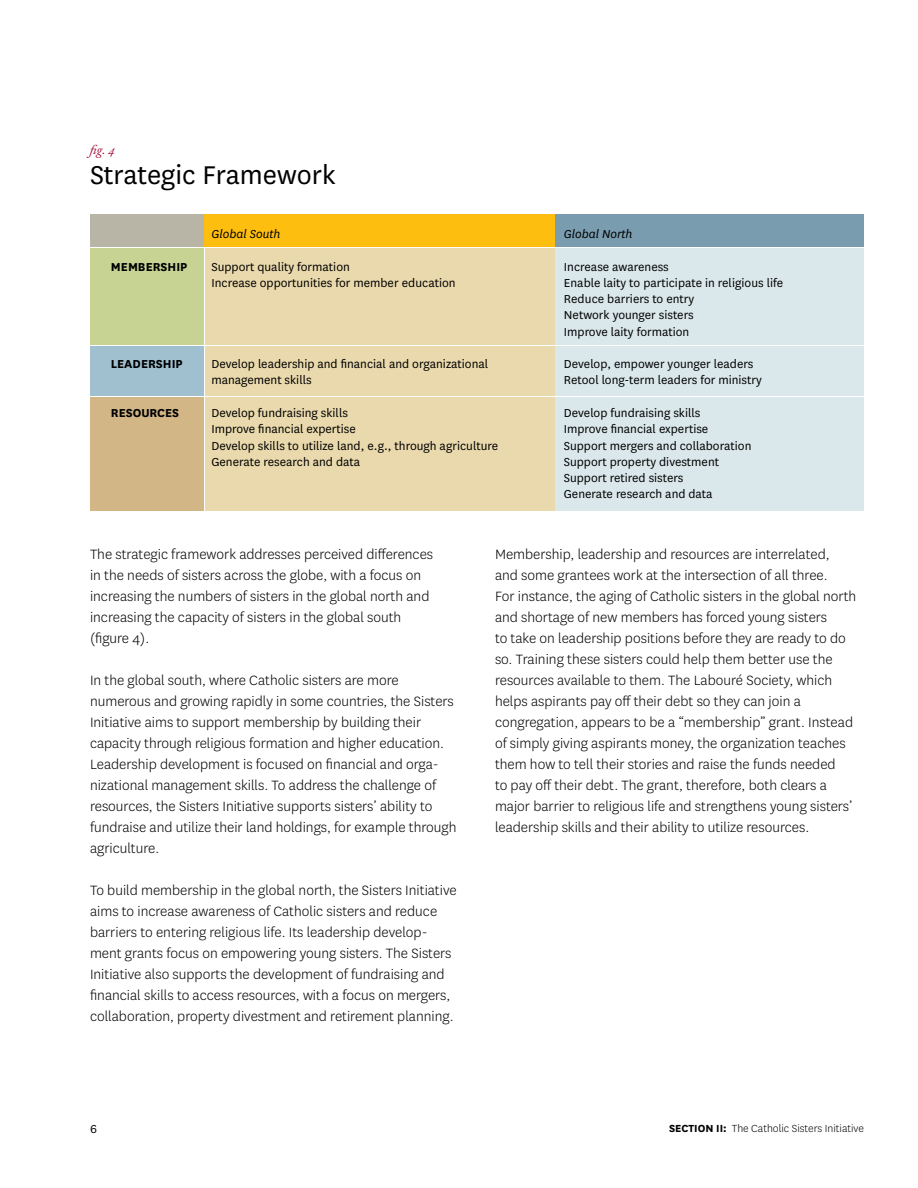
<style>
.page{position:relative;width:918px;height:1188px;background:#fff}
.page>*{position:absolute;margin:0;border:0;box-sizing:border-box;transform-origin:0 0}
.t1{font:30px "National";color:#000}
.t2{font:300 15.75px/21px "National";color:#000}
.t3{font:13.5px/16.2px "National";color:#000}
.t4{font:700 13.5px "National";color:#000}
.t5{font:italic 13.5px "National";color:#000}
.t6{font:13.5px "Adobe Caslon Italic Os F";color:#a30b35}
.t7{font:300 12px "National";color:#000}
.s1{font-weight:700}
</style>
<div class="page">
<div style="left:205px;top:249px;width:349px;height:96px;background:#e9d9ac"></div>
<div style="left:205px;top:346px;width:349px;height:50px;background:#e9d9ac"></div>
<div style="left:205px;top:398px;width:349px;height:113px;background:#e9d9ac"></div>
<div style="left:90px;top:249px;width:113px;height:96px;background:#c6d393"></div>
<div style="left:90px;top:346px;width:113px;height:50px;background:#a0c0cf"></div>
<div style="left:90px;top:398px;width:113px;height:113px;background:#d2b686"></div>
<div style="left:205px;top:214px;width:350px;height:33px;background:#febe10"></div>
<div style="left:556px;top:249px;width:308px;height:96px;background:#dbe8eb"></div>
<div style="left:556px;top:214px;width:308px;height:33px;background:#799caf"></div>
<div style="left:556px;top:346px;width:308px;height:50px;background:#dbe8eb"></div>
<div style="left:556px;top:398px;width:308px;height:113px;background:#dbe8eb"></div>
<div style="left:90px;top:214px;width:113px;height:33px;background:#b8b5a6"></div>
<p class="t6" style="left:90px;top:142px;width:27px">fig. 4</p>
<h1 class="t1" style="left:90px;top:155px;width:247px">Strategic Framework</h1>
<p class="t5" style="left:211px;top:226px;width:70px">Global South</p>
<p class="t5" style="left:564px;top:226px;width:70px">Global North</p>
<p class="t4" style="left:111px;top:257px;width:78px">MEMBERSHIP</p>
<p class="t3" style="left:211px;top:258px;width:140px">Support quality formation</p>
<p class="t3" style="left:564px;top:258px;width:106px">Increase awareness</p>
<p class="t3" style="left:211px;top:274px;width:246px">Increase opportunities for member education</p>
<p class="t3" style="left:564px;top:274px;width:221px">Enable laity to participate in religious life<br>Reduce barriers to entry<br>Network younger sisters<br>Improve laity formation</p>
<p class="t4" style="left:111px;top:355px;width:73px">LEADERSHIP</p>
<p class="t3" style="left:211px;top:355px;width:278px">Develop leadership and financial and organizational</p>
<p class="t3" style="left:564px;top:355px;width:191px">Develop, empower younger leaders</p>
<p class="t3" style="left:211px;top:372px;width:102px">management skills</p>
<p class="t3" style="left:564px;top:372px;width:200px">Retool long-term leaders for ministry</p>
<p class="t4" style="left:111px;top:403px;width:70px">RESOURCES</p>
<p class="t3" style="left:211px;top:404px;width:138px">Develop fundraising skills</p>
<p class="t3" style="left:564px;top:404px;width:138px">Develop fundraising skills</p>
<p class="t3" style="left:211px;top:421px;width:146px">Improve financial expertise</p>
<p class="t3" style="left:564px;top:421px;width:146px">Improve financial expertise</p>
<p class="t3" style="left:211px;top:437px;width:288px">Develop skills to utilize land, e.g., through agriculture</p>
<p class="t3" style="left:564px;top:437px;width:189px">Support mergers and collaboration</p>
<p class="t3" style="left:211px;top:453px;width:150px">Generate research and data</p>
<p class="t3" style="left:564px;top:453px;width:157px">Support property divestment<br>Support retired sisters<br>Generate research and data</p>
<p class="t2" style="left:90px;top:543px;width:345px">The strategic framework addresses perceived differences in the needs of sisters across the globe, with a focus on increasing the numbers of sisters in the global north and increasing the capacity of sisters in the global south (figure 4).</p>
<p class="t2" style="left:90px;top:669px;width:368px">In the global south, where Catholic sisters are more numerous and growing rapidly in some countries, the Sisters Initiative aims to support membership by building their capacity through religious formation and higher education.<br>Leadership development is focused on financial and orga&shy;nizational management skills. To address the challenge of resources, the Sisters Initiative supports sisters’ ability to fundraise and utilize their land holdings, for example through agriculture.</p>
<p class="t2" style="left:90px;top:879px;width:368px">To build membership in the global north, the Sisters Initiative aims to increase awareness of Catholic sisters and reduce barriers to entering religious life. Its leadership develop&shy;ment grants focus on empowering young sisters. The Sisters Initiative also supports the development of fundraising and financial skills to access resources, with a focus on mergers, collaboration, property divestment and retirement planning.</p>
<p class="t2" style="left:495px;top:543px;width:363px">Membership, leadership and resources are interrelated, and some grantees work at the intersection of all three.<br>For instance, the aging of Catholic sisters in the global north and shortage of new members has forced young sisters<br>to take on leadership positions before they are ready to do so. Training these sisters could help them better use the resources available to them. The Labouré Society, which helps aspirants pay off their debt so they can join a congregation, appears to be a “membership” grant. Instead of simply giving aspirants money, the organization teaches them how to tell their stories and raise the funds needed<br>to pay off their debt. The grant, therefore, both clears a major barrier to religious life and strengthens young sisters’ leadership skills and their ability to utilize resources.</p>
<p class="t3" style="left:90px;top:1120px;width:8px">6</p>
<p class="t7" style="left:669px;top:1121px;width:196px"><span class="s1">SECTION II:</span> The Catholic Sisters Initiative</p>
</div>
